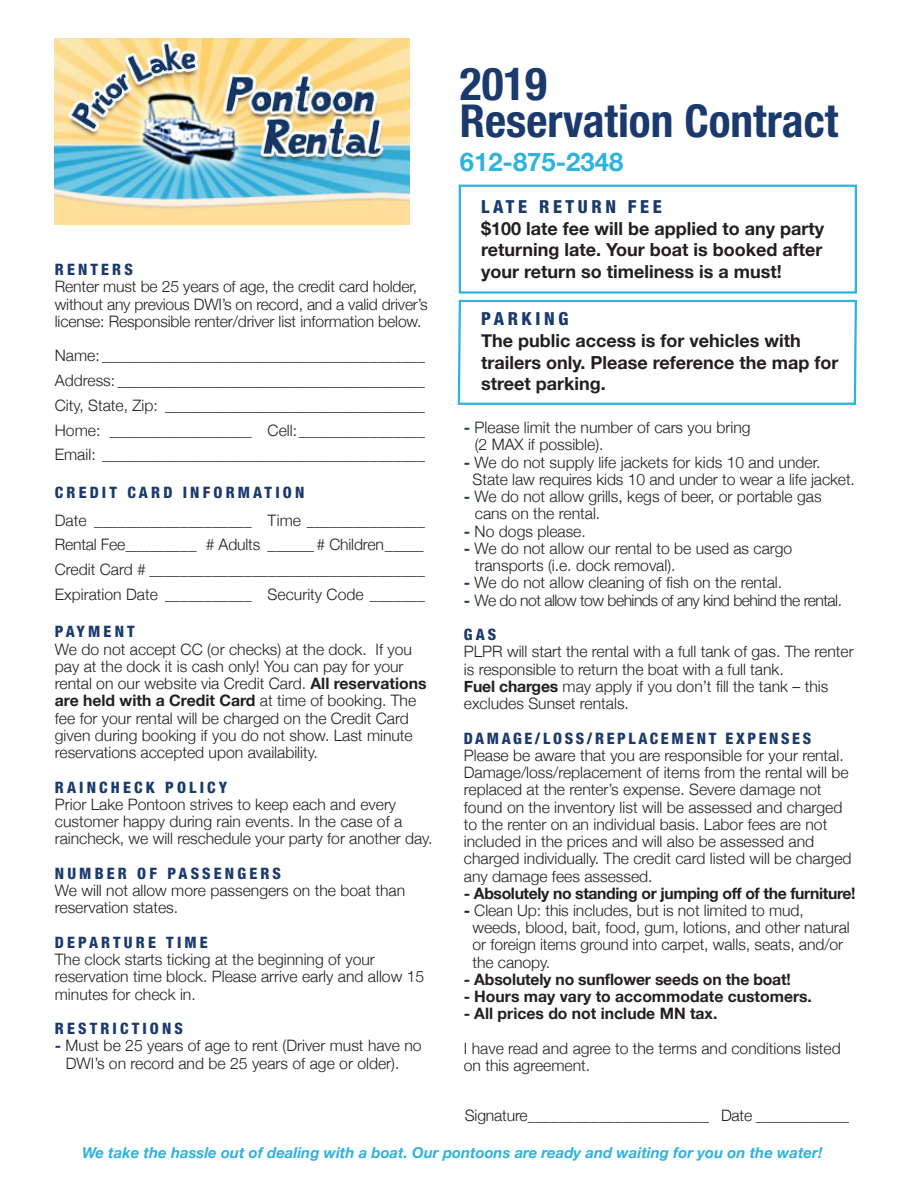
<style>
.page{position:relative;width:918px;height:1188px;background:#fff}
.page>*{position:absolute;margin:0;border:0;box-sizing:border-box;transform-origin:0 0}
.t1{font:700 condensed 45.45px/37.5px "Helvetica Neue LT Std";color:#1a396c}
.t2{font:700 25.65px "Helvetica Neue";color:#2cb3de}
.t3{font:700 18px/21.6px "Helvetica Neue";color:#231f20;text-align:justify}
.t4{font:800 condensed 18px "Helvetica Neue LT Std";letter-spacing:.2em;color:#1a396c}
.t5{font:300 15.75px/17.2px "Helvetica Neue";color:#231f20}
.t6{font:700 15.75px "Helvetica Neue";letter-spacing:-.01em;color:#231f20}
.t7{font:800 condensed 15.75px "Helvetica Neue LT Std";letter-spacing:.2em;color:#1a396c}
.t8{font:300 15.75px "Helvetica Neue";letter-spacing:-.035em;color:#231f20}
.t9{font:800 condensed 15.75px "Helvetica Neue LT Std";letter-spacing:.165em;color:#1a396c}
.t10{font:italic 700 15px "Helvetica Neue";color:#2cb3de}
.s1{font-weight:700}
.s2{font-weight:700;color:#1a396c}
</style>
<div class="page">
<div style="left:459px;top:185px;width:398px;height:109px;border:2px solid #2cb3de"></div>
<svg style="left:457px;top:299px;width:400px;height:106px"></svg>
<img style="left:54px;top:38px;width:356px;height:186px">
<h1 class="t1" style="left:460px;top:64px;width:380px">2019<br>Reservation Contract</h1>
<p class="t7" style="left:55px;top:260px;width:80px">RENTERS</p>
<p class="t5" style="left:55px;top:277px;width:374px">Renter must be 25 years of age, the credit card holder, without any previous DWI’s on record, and a valid driver’s license: Responsible renter/driver list information below.</p>
<p class="t5" style="left:55px;top:342px;width:372px;line-height:24.8px;text-align:justify">Name: _________________________________________ Address: _______________________________________ City, State, Zip: _________________________________ Home: __________________ Cell:________________ Email: _________________________________________</p>
<p class="t7" style="left:55px;top:483px;width:251px">CREDIT CARD INFORMATION</p>
<p class="t5" style="left:55px;top:506px;width:372px;line-height:24.8px;text-align:justify">Date ____________________ Time _______________ Rental Fee_________ # Adults ______ # Children_____ Credit Card # ___________________________________ Expiration Date ___________ Security Code _______</p>
<p class="t7" style="left:55px;top:622px;width:81px">PAYMENT</p>
<p class="t5" style="left:55px;top:639px;width:373px">We do not accept CC (or checks) at the dock. If you pay at the dock it is cash only! You can pay for your rental on our website via Credit Card. <span class="s1">All reservations are held with a Credit Card</span> at time of booking. The fee for your rental will be charged on the Credit Card given during booking if you do not show. Last minute reservations accepted upon availability.</p>
<p class="t7" style="left:55px;top:777px;width:174px">RAINCHECK POLICY</p>
<p class="t5" style="left:55px;top:795px;width:379px">Prior Lake Pontoon strives to keep each and every customer happy during rain events. In the case of a raincheck, we will reschedule your party for another day.</p>
<p class="t7" style="left:55px;top:864px;width:228px">NUMBER OF PASSENGERS</p>
<p class="t5" style="left:55px;top:881px;width:352px">We will not allow more passengers on the boat than reservation states.</p>
<p class="t7" style="left:55px;top:933px;width:154px">DEPARTURE TIME</p>
<p class="t5" style="left:55px;top:950px;width:371px">The clock starts ticking at the beginning of your reservation time block. Please arrive early and allow 15 minutes for check in.</p>
<p class="t7" style="left:55px;top:1019px;width:130px">RESTRICTIONS</p>
<p class="t5" style="left:66px;top:1036px;width:357px;text-indent:-11px"><span class="s2">-</span> Must be 25 years of age to rent (Driver must have no<br>DWI’s on record and be 25 years of age or older).</p>
<h2 class="t2" style="left:460px;top:141px;width:165px">612-875-2348</h2>
<p class="t4" style="left:481px;top:196px;width:182px">LATE RETURN FEE</p>
<p class="t3" style="left:481px;top:218px;width:344px">$100 late fee will be applied to any party returning late. Your boat is booked after your return so timeliness is a must!</p>
<p class="t4" style="left:481px;top:308px;width:89px">PARKING</p>
<p class="t3" style="left:481px;top:330px;width:359px;text-align:left">The public access is for vehicles with trailers only. Please reference the map for street parking.</p>
<p class="t5" style="left:475px;top:418px;width:277px;text-indent:-11px"><span class="s2">-</span> Please limit the number of cars you bring (2 MAX if possible).</p>
<p class="t5" style="left:473px;top:452px;width:384px;text-indent:-9px"><span class="s2">-</span> We do not supply life jackets for kids 10 and under.<br>State law requires kids 10 and under to wear a life jacket.</p>
<p class="t5" style="left:475px;top:487px;width:348px;text-indent:-11px"><span class="s2">-</span> We do not allow grills, kegs of beer, or portable gas cans on the rental.</p>
<p class="t5" style="left:464px;top:521px;width:123px"><span class="s2">-</span> No dogs please.</p>
<p class="t5" style="left:475px;top:538px;width:319px;text-indent:-11px"><span class="s2">-</span> We do not allow our rental to be used as cargo transports (i.e. dock removal).</p>
<p class="t5" style="left:464px;top:573px;width:320px"><span class="s2">-</span> We do not allow cleaning of fish on the rental.</p>
<p class="t8" style="left:464px;top:587px;width:380px"><span class="s2">-</span> We do not allow tow behinds of any kind behind the rental.</p>
<p class="t7" style="left:464px;top:625px;width:34px">GAS</p>
<p class="t5" style="left:464px;top:642px;width:391px">PLPR will start the rental with a full tank of gas. The renter is responsible to return the boat with a full tank.<br><span class="s1">Fuel charges</span> may apply if you don’t fill the tank – this excludes Sunset rentals.</p>
<p class="t9" style="left:464px;top:728px;width:349px">DAMAGE/LOSS/REPLACEMENT EXPENSES</p>
<p class="t5" style="left:464px;top:745px;width:389px">Please be aware that you are responsible for your rental.<br>Damage/loss/replacement of items from the rental will be replaced at the renter’s expense. Severe damage not found on the inventory list will be assessed and charged to the renter on an individual basis. Labor fees are not included in the prices and will also be assessed and charged individually. The credit card listed will be charged any damage fees assessed.</p>
<p class="t6" style="left:464px;top:881px;width:393px">- Absolutely no standing or jumping off of the furniture!</p>
<p class="t5" style="left:472px;top:901px;width:379px;text-indent:-9px"><span class="s1">-</span> Clean Up: this includes, but is not limited to mud, weeds, blood, bait, food, gum, lotions, and other natural or foreign items ground into carpet, walls, seats, and/or the canopy.</p>
<p class="t6" style="left:464px;top:967px;width:329px">- Absolutely no sunflower seeds on the boat!</p>
<p class="t6" style="left:464px;top:984px;width:350px">- Hours may vary to accommodate customers.</p>
<p class="t6" style="left:464px;top:1002px;width:255px">- All prices do not include MN tax.</p>
<p class="t5" style="left:464px;top:1039px;width:378px">I have read and agree to the terms and conditions listed on this agreement.</p>
<p class="t5" style="left:465px;top:1106px;width:386px">Signature_______________________ Date ____________</p>
<p class="t10" style="left:82px;top:1141px;width:742px">We take the hassle out of dealing with a boat. Our pontoons are ready and waiting for you on the water!</p>
</div>
